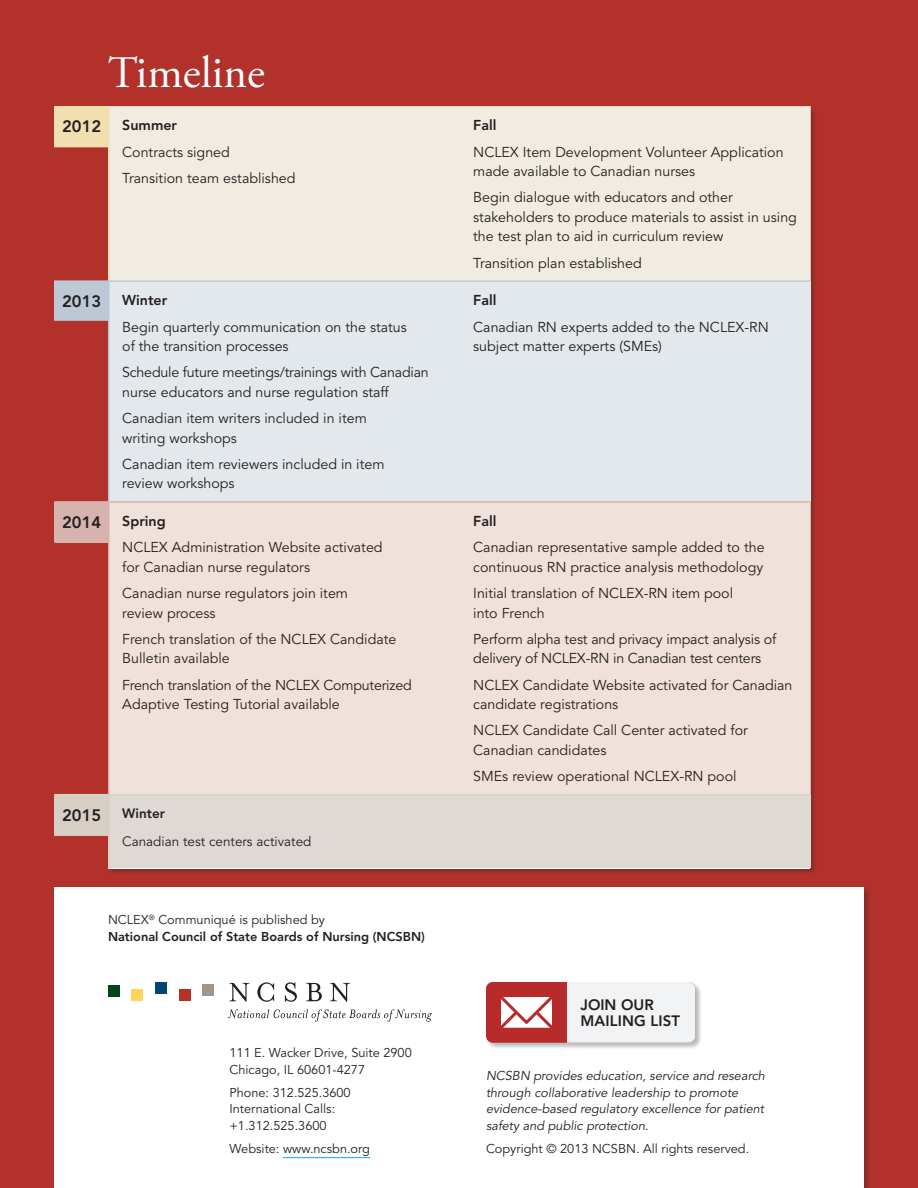
<style>
.page{position:relative;width:918px;height:1188px;background:#b2312a}
.page>*{position:absolute;margin:0;border:0;box-sizing:border-box;transform-origin:0 0}
.Article_Title{font:45px "Adobe Garamond Pro";color:#fff}
.Subhead{font:800 16.5px "Avenir LT Std";color:#231f20}
.Body_Copy{font:800 15px/16.5px "Avenir LT Std";letter-spacing:.01em;color:#231f20}
.Body_Copy-2{font:14.25px/19.5px "Avenir LT Std";color:#231f20}
.Body_Copy-3{font:800 14.25px "Avenir LT Std";color:#231f20}
.Body_Copy-4{font:13.5px "Avenir LT Std";color:#231f20}
.Body_Copy-5{font:800 13.5px "Avenir LT Std";color:#231f20}
.Body_Copy-6{font:12.75px/16.5px "Avenir LT Std";color:#231f20}
.Body_Copy-7{font:italic 12.75px/16.5px "Avenir LT Std";color:#231f20}
.Body_Copy-8{font:800 12.75px/16.5px "Avenir LT Std";color:#231f20}
.s1{font-weight:400}
</style>
<div class="page">
<div style="left:54px;top:888px;width:810px;height:300px;background:#fff"></div>
<hr style="left:283px;top:1157px;width:87px;height:1px;background:#00aeef">
<svg style="left:229px;top:983px;width:20px;height:19px"></svg>
<svg style="left:257px;top:982px;width:17px;height:20px"></svg>
<svg style="left:285px;top:982px;width:12px;height:20px"></svg>
<svg style="left:306px;top:983px;width:16px;height:18px"></svg>
<svg style="left:330px;top:983px;width:20px;height:19px"></svg>
<svg style="left:228px;top:1009px;width:204px;height:13px"></svg>
<div style="left:202px;top:985px;width:12px;height:11px;background:#a1968b"></div>
<div style="left:179px;top:989px;width:11px;height:12px;background:#b23326"></div>
<div style="left:155px;top:982px;width:12px;height:12px;background:#004577"></div>
<div style="left:132px;top:989px;width:11px;height:11px;background:#fed559"></div>
<div style="left:108px;top:985px;width:12px;height:12px;background:#00461a"></div>
<div style="left:55px;top:106px;width:54px;height:41px;background:#f2dfaf"></div>
<div style="left:110px;top:106px;width:701px;height:174px;background:#f1ece2"></div>
<div style="left:55px;top:281px;width:54px;height:39px;background:#bcc8d4"></div>
<div style="left:109px;top:281px;width:351px;height:221px;background:#e2e8eb"></div>
<div style="left:460px;top:281px;width:351px;height:221px;background:#e2e8eb"></div>
<div style="left:55px;top:502px;width:54px;height:40px;background:#d6b3ae"></div>
<div style="left:110px;top:503px;width:701px;height:291px;background:#f0e2db"></div>
<div style="left:55px;top:795px;width:54px;height:40px;background:#d7cfc4"></div>
<div style="left:109px;top:795px;width:702px;height:73px;background:#ded9d4"></div>
<hr style="left:108px;top:147px;width:2px;height:133px;background:#f2dfaf">
<hr style="left:108px;top:321px;width:2px;height:180px;background:#bcc8d4">
<hr style="left:108px;top:542px;width:2px;height:252px;background:#d6b3ae">
<hr style="left:54px;top:106px;width:2px;height:40px;background:#f2dfaf">
<hr style="left:108px;top:106px;width:2px;height:40px;background:#f2dfaf">
<hr style="left:54px;top:146px;width:56px;height:1px;background:#f2dfaf">
<hr style="left:54px;top:282px;width:2px;height:37px;background:#bcc8d4">
<hr style="left:108px;top:282px;width:2px;height:37px;background:#bcc8d4">
<hr style="left:54px;top:319px;width:56px;height:2px;background:#bcc8d4">
<hr style="left:54px;top:795px;width:2px;height:39px;background:#d7cfc4">
<hr style="left:54px;top:834px;width:56px;height:2px;background:#d7cfc4">
<hr style="left:54px;top:503px;width:2px;height:39px;background:#d6b3ae">
<hr style="left:108px;top:503px;width:2px;height:39px;background:#d6b3ae">
<hr style="left:460px;top:501px;width:351px;height:2px;background:#d6b3ae">
<hr style="left:54px;top:501px;width:55px;height:2px;background:#d6b3ae">
<hr style="left:109px;top:501px;width:351px;height:2px;background:#d6b3ae">
<hr style="left:54px;top:280px;width:55px;height:2px;background:#bcc8d4">
<hr style="left:109px;top:280px;width:351px;height:2px;background:#bcc8d4">
<hr style="left:460px;top:280px;width:351px;height:2px;background:#bcc8d4">
<hr style="left:54px;top:794px;width:55px;height:1px;background:#d7cfc4">
<hr style="left:109px;top:794px;width:351px;height:1px;background:#d7cfc4">
<hr style="left:460px;top:794px;width:351px;height:1px;background:#d7cfc4">
<hr style="left:108px;top:795px;width:2px;height:39px;background:#d7cfc4">
<hr style="left:108px;top:836px;width:2px;height:32px;background:#d7cfc4">
<div style="left:486px;top:982px;width:216px;height:68px;background:#231f20;opacity:.3"></div>
<div style="left:486px;top:982px;width:209px;height:61px;background:#b72b2a;border-radius:7px"></div>
<svg style="left:501px;top:997px;width:51px;height:31px"></svg>
<div style="left:567px;top:982px;width:128px;height:61px;background:#f2f3f4"></div>
<p class="Article_Title" style="left:108px;top:45px;width:158px">Timeline</p>
<p class="Subhead" style="left:62px;top:117px;width:41px">2012</p>
<p class="Body_Copy-3" style="left:122px;top:117px;width:56px">Summer</p>
<p class="Body_Copy-2" style="left:122px;top:142px;width:109px">Contracts signed</p>
<p class="Body_Copy-2" style="left:122px;top:169px;width:175px">Transition team established</p>
<p class="Subhead" style="left:62px;top:292px;width:41px">2013</p>
<p class="Body_Copy-3" style="left:122px;top:292px;width:47px">Winter</p>
<p class="Body_Copy-2" style="left:122px;top:317px;width:286px">Begin quarterly communication on the status of the transition processes</p>
<p class="Body_Copy-2" style="left:122px;top:363px;width:308px">Schedule future meetings/trainings with Canadian nurse educators and nurse regulation staff</p>
<p class="Body_Copy-2" style="left:122px;top:409px;width:246px">Canadian item writers included in item writing workshops</p>
<p class="Body_Copy-2" style="left:122px;top:455px;width:264px">Canadian item reviewers included in item review workshops</p>
<p class="Subhead" style="left:62px;top:512px;width:41px">2014</p>
<p class="Body_Copy-3" style="left:122px;top:513px;width:45px">Spring</p>
<p class="Body_Copy-2" style="left:122px;top:538px;width:262px">NCLEX Administration Website activated for Canadian nurse regulators</p>
<p class="Body_Copy-2" style="left:122px;top:584px;width:227px">Canadian nurse regulators join item review process</p>
<p class="Body_Copy-2" style="left:122px;top:630px;width:276px">French translation of the NCLEX Candidate<br>Bulletin available</p>
<p class="Body_Copy-2" style="left:122px;top:675px;width:291px">French translation of the NCLEX Computerized<br>Adaptive Testing Tutorial available</p>
<p class="Subhead" style="left:62px;top:805px;width:41px">2015</p>
<p class="Body_Copy-5" style="left:122px;top:806px;width:44px">Winter</p>
<p class="Body_Copy-4" style="left:122px;top:834px;width:191px">Canadian test centers activated</p>
<p class="Body_Copy-8" style="left:108px;top:912px;width:319px"><span class="s1">NCLEX</span><sup>®</sup> <span class="s1">Communiqué is published by<br></span>National Council of State Boards of Nursing (NCSBN)</p>
<p class="Body_Copy-6" style="left:230px;top:1045px;width:184px">111 E. Wacker Drive, Suite 2900<br>Chicago, IL 60601-4277</p>
<p class="Body_Copy-6" style="left:230px;top:1085px;width:123px">Phone: 312.525.3600<br>International Calls: +1.312.525.3600</p>
<p class="Body_Copy-6" style="left:230px;top:1141px;width:142px">Website: www.ncsbn.org</p>
<p class="Body_Copy-3" style="left:473px;top:117px;width:25px">Fall</p>
<p class="Body_Copy-2" style="left:473px;top:142px;width:312px">NCLEX Item Development Volunteer Application made available to Canadian nurses</p>
<p class="Body_Copy-2" style="left:473px;top:188px;width:325px">Begin dialogue with educators and other stakeholders to produce materials to assist in using the test plan to aid in curriculum review</p>
<p class="Body_Copy-2" style="left:473px;top:253px;width:170px">Transition plan established</p>
<p class="Body_Copy-3" style="left:473px;top:292px;width:25px">Fall</p>
<p class="Body_Copy-2" style="left:473px;top:317px;width:297px">Canadian RN experts added to the NCLEX-RN subject matter experts (SMEs)</p>
<p class="Body_Copy-3" style="left:473px;top:513px;width:25px">Fall</p>
<p class="Body_Copy-2" style="left:473px;top:538px;width:293px">Canadian representative sample added to the continuous RN practice analysis methodology</p>
<p class="Body_Copy-2" style="left:473px;top:584px;width:261px">Initial translation of NCLEX-RN item pool into French</p>
<p class="Body_Copy-2" style="left:473px;top:630px;width:305px">Perform alpha test and privacy impact analysis of delivery of NCLEX-RN in Canadian test centers</p>
<p class="Body_Copy-2" style="left:473px;top:675px;width:321px">NCLEX Candidate Website activated for Canadian candidate registrations</p>
<p class="Body_Copy-2" style="left:473px;top:721px;width:276px">NCLEX Candidate Call Center activated for<br>Canadian candidates</p>
<p class="Body_Copy-2" style="left:473px;top:767px;width:265px">SMEs review operational NCLEX-RN pool</p>
<p class="Body_Copy" style="left:580px;top:997px;width:101px">JOIN OUR<br>MAILING LIST</p>
<p class="Body_Copy-7" style="left:486px;top:1068px;width:280px">NCSBN provides education, service and research through collaborative leadership to promote evidence-based regulatory excellence for patient safety and public protection.</p>
<p class="Body_Copy-6" style="left:486px;top:1141px;width:265px">Copyright © 2013 NCSBN. All rights reserved.</p>
</div>
